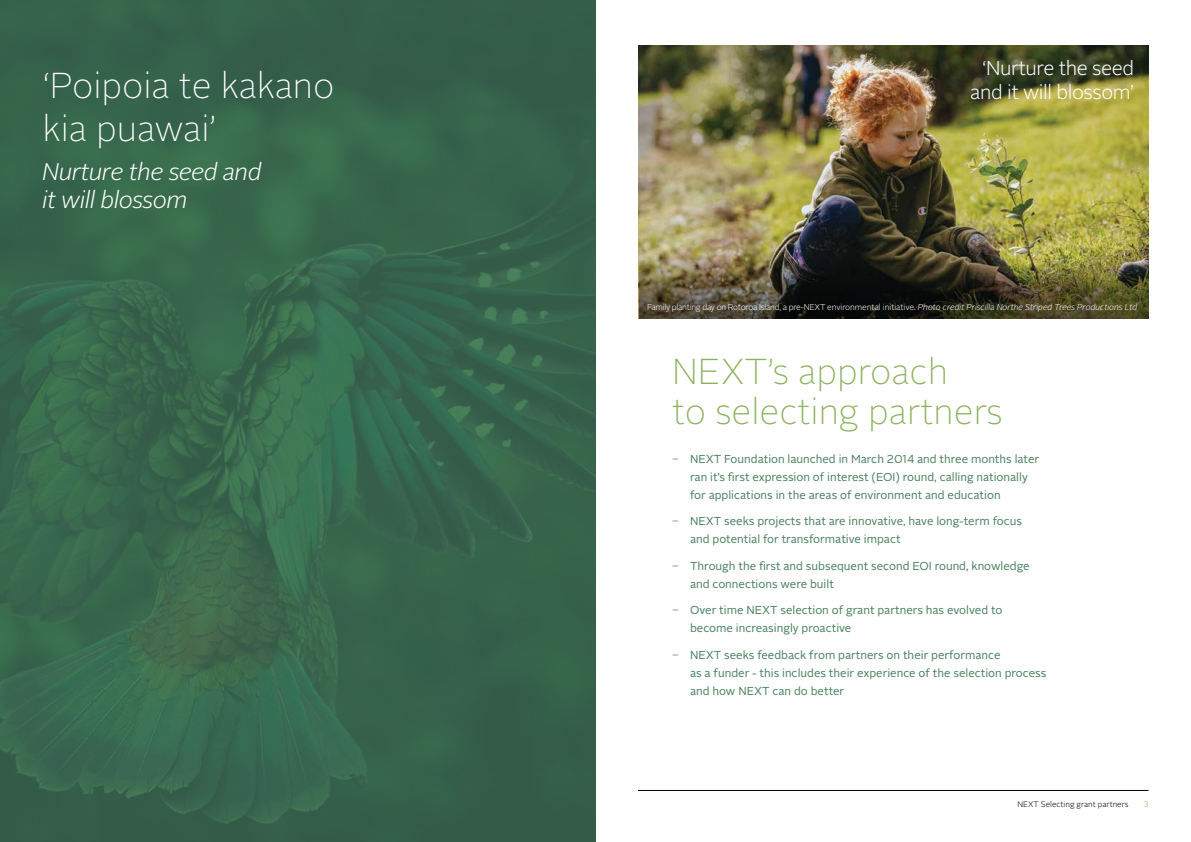
<style>
.page{position:relative;width:1191px;height:842px;background:#fff}
.page>*{position:absolute;margin:0;border:0;box-sizing:border-box;transform-origin:0 0}
.t1{font:100 36px/40px "Alright Sans";color:#8bb25d}
.t2{font:100 36px/43.2px "Alright Sans";color:#fff}
.t3{font:italic 300 24px/28px "Alright Sans";letter-spacing:-.02em;color:#fff}
.t4{font:300 20px/24px "Alright Sans";letter-spacing:-.02em;color:#fff;text-align:center}
.t5{font:11.5px/18px "Alright Sans";color:#4a8261}
.t6{font:300 8.4px "Alright Sans";letter-spacing:-.03em;color:#fff}
.t7{font:300 8px "Alright Sans";color:#000}
.t8{font:300 8px "Alright Sans";color:#8bb25d}
.s1{font-style:italic;font-size:8.5px}
.s2{font-weight:300}
</style>
<div class="page">
<hr style="left:638px;top:790px;width:510px;height:1px;background:#000">
<svg style="left:0;top:0;width:595px;height:842px;background:#37654c"></svg>
<img style="left:638px;top:46px;width:510px;height:213px">
<img style="left:638px;top:259px;width:510px;height:59px">
<h1 class="t2" style="left:43px;top:64px;width:293px">‘Poipoia te kakano kia puawai’</h1>
<h2 class="t3" style="left:43px;top:158px;width:221px">Nurture the seed and it will blossom</h2>
<h3 class="t4" style="left:970px;top:57px;width:165px">‘Nurture the seed and it will blossom’</h3>
<p class="t6" style="left:647px;top:301px;width:492px">Family planting day on Rotoroa Island, a pre-NEXT environmental initiative. <span class="s1">Photo credit Priscilla Northe Striped Trees Productions Ltd</span></p>
<h1 class="t1" style="left:672px;top:352px;width:332px">NEXT’s approach<br>to selecting partners</h1>
<p class="t5" style="left:690px;top:450px;width:351px;text-indent:-18px"><span class="s2">͂</span> NEXT Foundation launched in March 2014 and three months later ran it’s first expression of interest (EOI) round, calling nationally for applications in the areas of environment and education</p>
<p class="t5" style="left:690px;top:512px;width:333px;text-indent:-18px"><span class="s2">͂</span> NEXT seeks projects that are innovative, have long-term focus and potential for transformative impact</p>
<p class="t5" style="left:690px;top:557px;width:341px;text-indent:-18px"><span class="s2">͂</span> Through the first and subsequent second EOI round, knowledge and connections were built</p>
<p class="t5" style="left:690px;top:601px;width:314px;text-indent:-18px"><span class="s2">͂</span> Over time NEXT selection of grant partners has evolved to become increasingly proactive</p>
<p class="t5" style="left:690px;top:646px;width:358px;text-indent:-18px"><span class="s2">͂</span> NEXT seeks feedback from partners on their performance<br>as a funder - this includes their experience of the selection process and how NEXT can do better</p>
<p class="t7" style="left:1017px;top:799px;width:113px">NEXT Selecting grant partners</p>
<p class="t8" style="left:1143px;top:799px;width:7px">3</p>
</div>
